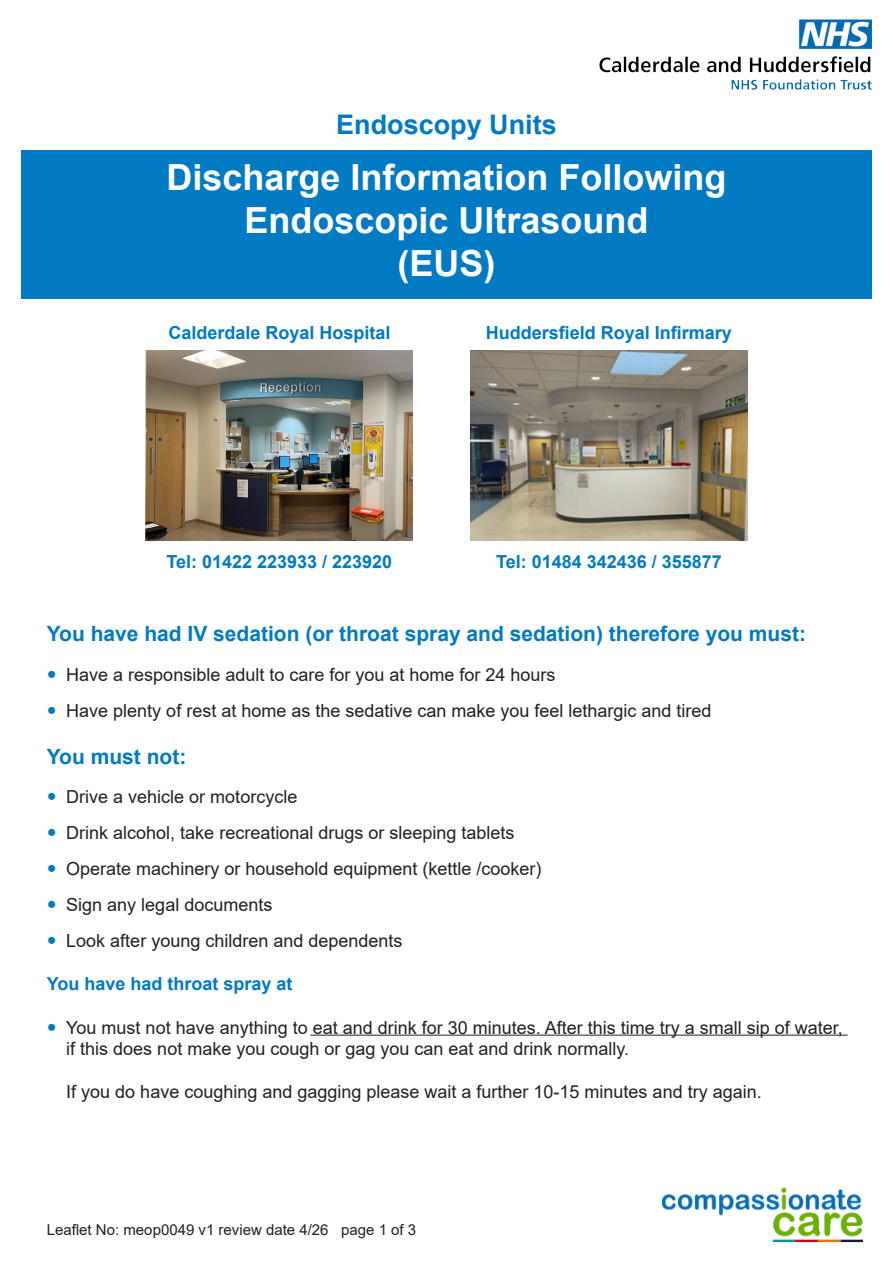
<style>
.page{position:relative;width:893px;height:1263px;background:#fff}
.page>*{position:absolute;margin:0;border:0;box-sizing:border-box;transform-origin:0 0}
.t1{font:700 36px "Arial";color:#fff}
.t2{font:700 27px "Arial";color:#007ac2}
.t3{font:700 21px "Arial";color:#007ac2}
.t4{font:18px/21.6px "Arial";color:#231f20}
.t5{font:700 18px "Arial";color:#007ac2}
.t6{font:15px "Arial";color:#231f20}
</style>
<div class="page">
<img style="left:662px;top:1187px;width:201px;height:56px">
<img style="left:599px;top:20px;width:273px;height:70px">
<div style="left:21px;top:150px;width:851px;height:148px;background:#007ac2"></div>
<img style="left:146px;top:350px;width:267px;height:190px">
<img style="left:471px;top:350px;width:276px;height:190px">
<hr style="left:310px;top:1035px;width:538px;height:1px;background:#231f20">
<p class="t2" style="left:336px;top:105px;width:222px">Endoscopy Units</p>
<p class="t1" style="left:166px;top:152px;width:562px">Discharge Information Following</p>
<p class="t1" style="left:244px;top:195px;width:406px">Endoscopic Ultrasound</p>
<p class="t1" style="left:398px;top:238px;width:99px">(EUS)</p>
<p class="t5" style="left:168px;top:320px;width:224px">Calderdale Royal Hospital</p>
<p class="t5" style="left:486px;top:320px;width:248px">Huddersfield Royal Infirmary</p>
<p class="t5" style="left:166px;top:548px;width:227px">Tel: 01422 223933 / 223920</p>
<p class="t5" style="left:496px;top:548px;width:227px">Tel: 01484 342436 / 355877</p>
<p class="t3" style="left:47px;top:619px;width:761px">You have had IV sedation (or throat spray and sedation) therefore you must:</p>
<p class="t4" style="left:66px;top:663px;width:491px">Have a responsible adult to care for you at home for 24 hours</p>
<p class="t4" style="left:66px;top:699px;width:647px">Have plenty of rest at home as the sedative can make you feel lethargic and tired</p>
<p class="t3" style="left:47px;top:741px;width:141px">You must not:</p>
<p class="t4" style="left:66px;top:786px;width:233px">Drive a vehicle or motorcycle</p>
<p class="t4" style="left:66px;top:822px;width:450px">Drink alcohol, take recreational drugs or sleeping tablets</p>
<p class="t4" style="left:66px;top:858px;width:477px">Operate machinery or household equipment (kettle /cooker)</p>
<p class="t4" style="left:66px;top:894px;width:208px">Sign any legal documents</p>
<p class="t4" style="left:66px;top:930px;width:338px">Look after young children and dependents</p>
<p class="t5" style="left:47px;top:971px;width:247px">You have had throat spray at</p>
<p class="t4" style="left:66px;top:1016px;width:778px">You must not have anything to eat and drink for 30 minutes. After this time try a small sip of water, if this does not make you cough or gag you can eat and drink normally.</p>
<p class="t4" style="left:66px;top:1081px;width:697px">If you do have coughing and gagging please wait a further 10-15 minutes and try again.</p>
<p class="t6" style="left:47px;top:1219px;width:371px">Leaflet No: meop0049 v1 review date 4/26 page 1 of 3</p>
</div>
